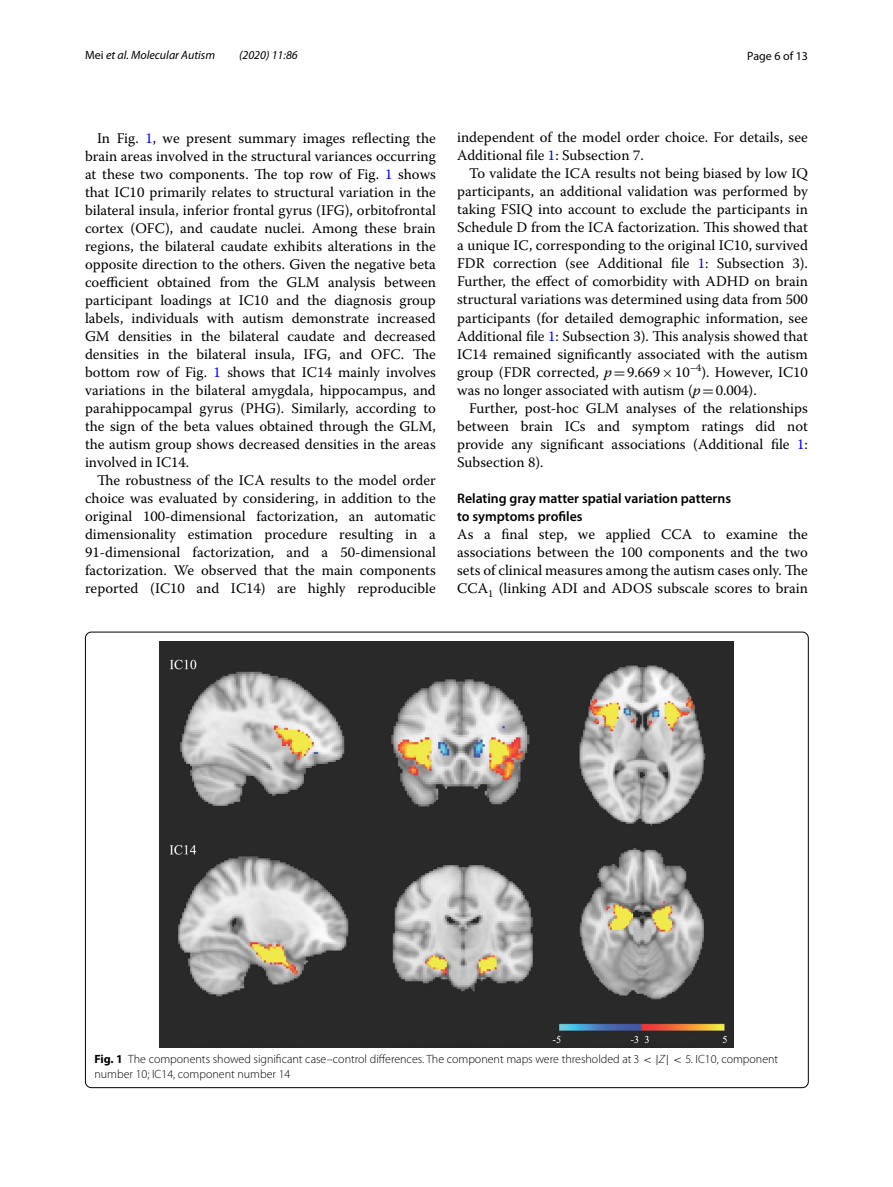
<style>
.page{position:relative;width:893px;height:1187px;background:#fff}
.page>*{position:absolute;margin:0;border:0;box-sizing:border-box;transform-origin:0 0}
.t1{font:14.7px/18px "Warnock Pro";color:#000;text-align:justify}
.t2{font:600 13.8px/18px "Myriad Pro";color:#000}
.t3{font:300 12px/15px "Myriad Pro";color:#000}
.t4{font:italic 12px "Myriad Pro";color:#000}
.t5{font:12px "Myriad Pro";color:#000}
.s1{font-style:normal}
.s2{color:#00f}
.s3{font-style:italic}
.s4{font-family:"MTSY"}
.s5{font-weight:700}
.s6{font-family:"Myriad Pro Light 2";font-weight:400}
.s7{font-family:"MTMI3";font-weight:400}
.s8{font-family:"MTSYN3";font-weight:400}
.s9{font-family:"Myriad Pro Light It 2";font-weight:400}
</style>
<div class="page">
<img style="left:160px;top:641px;width:574px;height:406px">
<p class="t4" style="left:85px;top:48px;width:131px"><span class="s1">Mei</span> et al. Molecular Autism</p>
<p class="t4" style="left:239px;top:48px;width:60px">(2020) 11:86</p>
<p class="t5" style="left:747px;top:48px;width:62px">Page 6 of 13</p>
<p class="t1" style="left:85px;top:128px;width:352px;text-indent:12px">In Fig. <span class="s2">1</span>, we present summary images reflecting the brain areas involved in the structural variances occurring at these two components. The top row of Fig. <span class="s2">1</span> shows that IC10 primarily relates to structural variation in the bilateral insula, inferior frontal gyrus (IFG), orbitofrontal cortex (OFC), and caudate nuclei. Among these brain regions, the bilateral caudate exhibits alterations in the opposite direction to the others. Given the negative beta coefficient obtained from the GLM analysis between participant loadings at IC10 and the diagnosis group labels, individuals with autism demonstrate increased GM densities in the bilateral caudate and decreased densities in the bilateral insula, IFG, and OFC. The bottom row of Fig. <span class="s2">1</span> shows that IC14 mainly involves variations in the bilateral amygdala, hippocampus, and parahippocampal gyrus (PHG). Similarly, according to the sign of the beta values obtained through the GLM, the autism group shows decreased densities in the areas involved in IC14.</p>
<p class="t1" style="left:85px;top:470px;width:352px;text-indent:12px">The robustness of the ICA results to the model order choice was evaluated by considering, in addition to the original 100-dimensional factorization, an automatic dimensionality estimation procedure resulting in a 91-dimensional factorization, and a 50-dimensional factorization. We observed that the main components reported (IC10 and IC14) are highly reproducible</p>
<p class="t1" style="left:457px;top:128px;width:352px">independent of the model order choice. For details, see<br>Additional file <span class="s2">1</span>: Subsection 7.</p>
<p class="t1" style="left:457px;top:164px;width:352px;text-indent:12px">To validate the ICA results not being biased by low IQ participants, an additional validation was performed by taking FSIQ into account to exclude the participants in Schedule D from the ICA factorization. This showed that a unique IC, corresponding to the original IC10, survived FDR correction (see Additional file <span class="s2">1</span>: Subsection 3).<br>Further, the effect of comorbidity with ADHD on brain structural variations was determined using data from 500 participants (for detailed demographic information, see Additional file <span class="s2">1</span>: Subsection 3). This analysis showed that IC14 remained significantly associated with the autism group (FDR corrected, <span class="s3">p</span><span class="s4">=</span>9.669<span class="s4">×</span>10<sup>–4</sup>). However, IC10 was no longer associated with autism (<span class="s3">p</span><span class="s4">=</span>0.004).</p>
<p class="t1" style="left:457px;top:398px;width:352px;text-indent:12px">Further, post-hoc GLM analyses of the relationships between brain ICs and symptom ratings did not provide any significant associations (Additional file <span class="s2">1</span>:<br>Subsection 8).</p>
<p class="t2" style="left:457px;top:489px;width:275px">Relating gray matter spatial variation patterns to symptoms profiles</p>
<p class="t1" style="left:457px;top:524px;width:352px">As a final step, we applied CCA to examine the associations between the 100 components and the two sets of clinical measures among the autism cases only. The CCA<sub>1</sub> (linking ADI and ADOS subscale scores to brain</p>
<p class="t3" style="left:94px;top:1051px;width:685px"><span class="s5">Fig. 1</span> The components showed significant case–control differences. The component maps were thresholded at <span class="s6">3</span> <span class="s7">&lt;</span> <span class="s8">|</span><span class="s9">Z</span><span class="s8">|</span> <span class="s7">&lt;</span> <span class="s6">5</span>. IC10, component number 10; IC14, component number 14</p>
</div>
